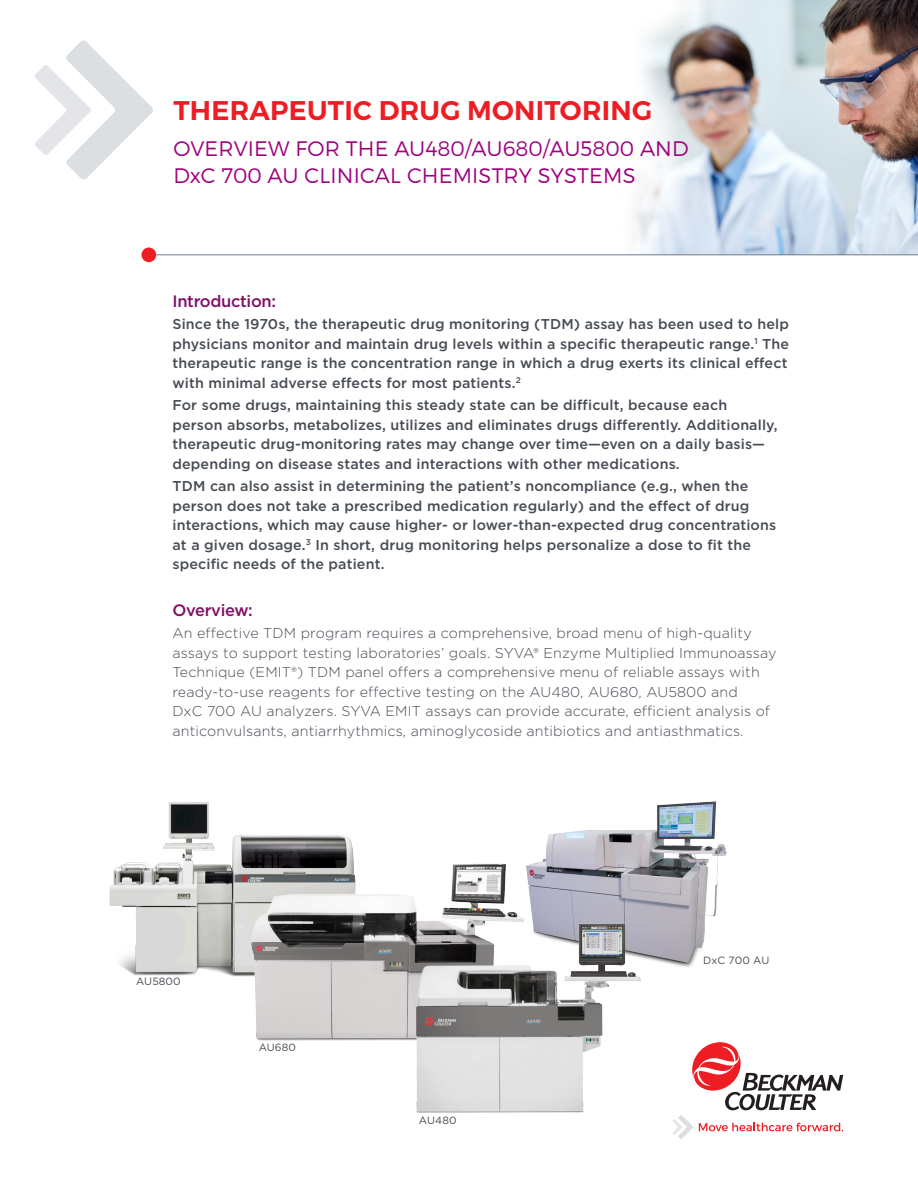
<style>
.page{position:relative;width:918px;height:1188px;background:#fff}
.page>*{position:absolute;margin:0;border:0;box-sizing:border-box;transform-origin:0 0}
.t1{font:600 27px "Montserrat";letter-spacing:.01em;color:#ee1d23}
.t2{font:300 21px/27px "Montserrat";letter-spacing:.01em;color:#9e007e}
.t3{font:500 16.5px "Gotham";letter-spacing:-.02em;color:#811067}
.t4{font:500 14.25px/19.5px "Gotham";letter-spacing:.01em;color:#464b54}
.t5{font:300 14.25px/19.5px "Gotham";letter-spacing:.01em;color:#464b54}
.t6{font:10.5px "Gotham";letter-spacing:.01em;color:#464b54}
</style>
<div class="page">
<img style="left:550px;top:0;width:368px;height:255px">
<hr style="left:149px;top:255px;width:769px;height:1px;background:#727f8a">
<div style="left:141px;top:248px;width:15px;height:14px;background:#ee1d23;border-radius:50%"></div>
<svg style="left:673px;top:1042px;width:170px;height:97px"></svg>
<svg style="left:35px;top:40px;width:118px;height:140px"></svg>
<img style="left:536px;top:801px;width:191px;height:166px">
<img style="left:109px;top:802px;width:244px;height:174px">
<img style="left:232px;top:848px;width:304px;height:193px">
<img style="left:408px;top:908px;width:238px;height:205px">
<p class="t1" style="left:173px;top:93px;width:480px">THERAPEUTIC DRUG MONITORING</p>
<p class="t2" style="left:173px;top:134px;width:517px">OVERVIEW FOR THE AU480/AU680/AU5800 AND<br>DxC 700 AU CLINICAL CHEMISTRY SYSTEMS</p>
<p class="t3" style="left:172px;top:290px;width:105px">Introduction:</p>
<p class="t4" style="left:172px;top:314px;width:618px;text-align:justify">Since the 1970s, the therapeutic drug monitoring (TDM) assay has been used to help physicians monitor and maintain drug levels within a specific therapeutic range.<sup>1</sup> The therapeutic range is the concentration range in which a drug exerts its clinical effect with minimal adverse effects for most patients.<sup>2</sup></p>
<p class="t4" style="left:172px;top:395px;width:607px">For some drugs, maintaining this steady state can be difficult, because each person absorbs, metabolizes, utilizes and eliminates drugs differently. Additionally, therapeutic drug-monitoring rates may change over time—even on a daily basis— depending on disease states and interactions with other medications.</p>
<p class="t4" style="left:172px;top:476px;width:605px">TDM can also assist in determining the patient’s noncompliance (e.g., when the person does not take a prescribed medication regularly) and the effect of drug interactions, which may cause higher- or lower-than-expected drug concentrations at a given dosage.<sup>3</sup> In short, drug monitoring helps personalize a dose to fit the specific needs of the patient.</p>
<p class="t3" style="left:172px;top:599px;width:82px">Overview:</p>
<p class="t5" style="left:172px;top:623px;width:606px">An effective TDM program requires a comprehensive, broad menu of high-quality assays to support testing laboratories’ goals. SYVA® Enzyme Multiplied Immunoassay Technique (EMIT®) TDM panel offers a comprehensive menu of reliable assays with ready-to-use reagents for effective testing on the AU480, AU680, AU5800 and<br>DxC 700 AU analyzers. SYVA EMIT assays can provide accurate, efficient analysis of anticonvulsants, antiarrhythmics, aminoglycoside antibiotics and antiasthmatics.</p>
<p class="t6" style="left:136px;top:974px;width:46px">AU5800</p>
<p class="t6" style="left:259px;top:1041px;width:39px">AU680</p>
<p class="t6" style="left:419px;top:1114px;width:39px">AU480</p>
<p class="t6" style="left:703px;top:954px;width:68px">DxC 700 AU</p>
</div>
